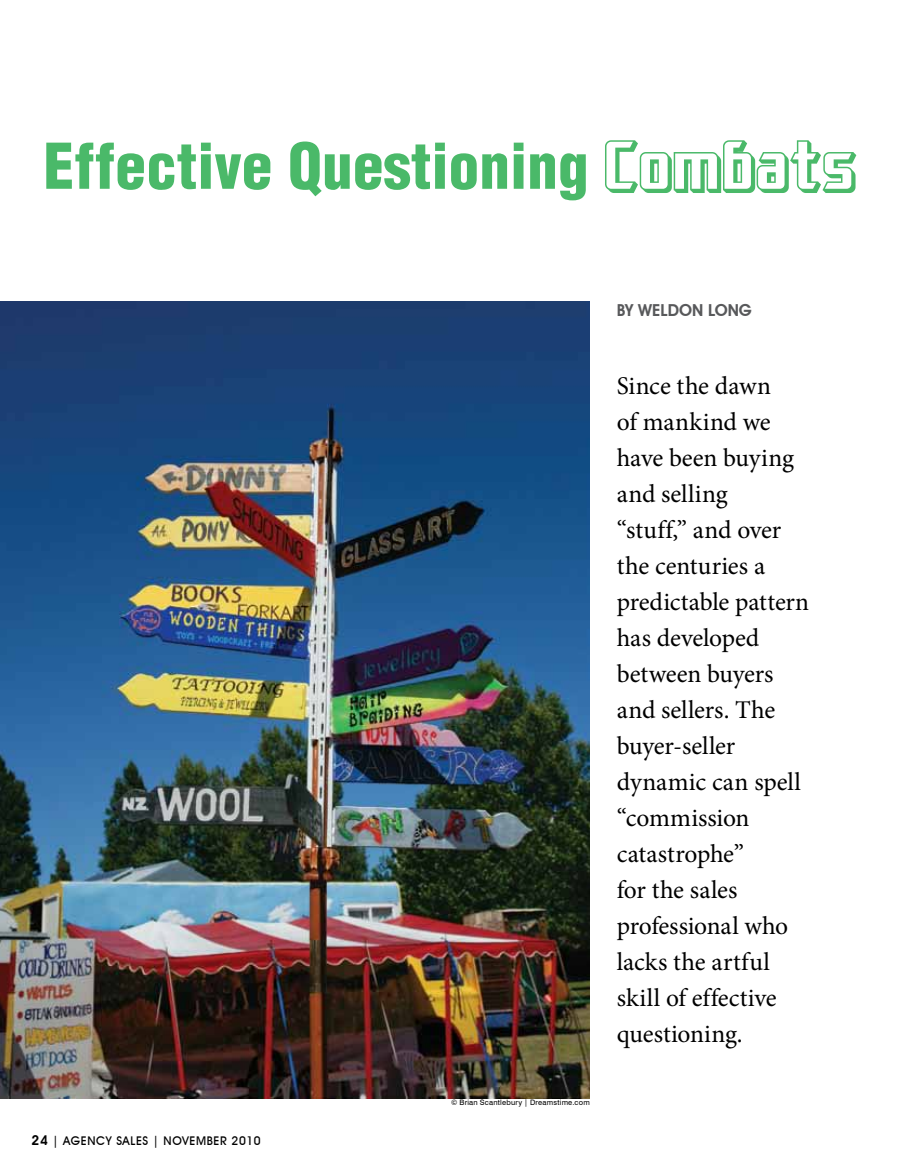
<style>
.page{position:relative;width:905px;height:1175px;background:#fff}
.page>*{position:absolute;margin:0;border:0;box-sizing:border-box;transform-origin:0 0}
.t1{font:300 condensed 61.5px "AG Letterica";color:#4ab969}
.t2{font:25.5px/36px "Minion Pro";letter-spacing:-.005em;color:#000}
.t3{font:600 16.5px "Avant Garde IT Cby BT";color:#58595b}
.t4{font:500 12px "Avant Garde IT Cby BT";letter-spacing:.05em;color:#000}
.t5{font:7.5px "Swiss 721 BT";letter-spacing:.03em;color:#000}
.s1{font-family:"SF Electrotome Shaded";font-weight:400;font-stretch:normal;font-size:70.5px}
.s2{font-weight:600;font-size:13.5px}
</style>
<div class="page">
<img style="left:0;top:302px;width:590px;height:796px">
<h1 class="t1" style="left:43px;top:129px;width:815px">Effective Questioning <span class="s1">Combats</span></h1>
<p class="t3" style="left:616px;top:300px;width:137px">BY WELDON LONG</p>
<p class="t4" style="left:32px;top:1133px;width:231px"><span class="s2">24</span> | AGENCY SALES | NOVEMBER 2010</p>
<p class="t5" style="left:451px;top:1097px;width:140px">© Brian Scantlebury | Dreamstime.com</p>
<p class="t2" style="left:616px;top:368px;width:194px">Since the dawn<br>of mankind we have been buying and selling<br>“stuff,” and over the centuries a predictable pattern has developed between buyers and sellers. The buyer-seller dynamic can spell “commission catastrophe”<br>for the sales professional who lacks the artful skill of effective questioning.</p>
</div>
